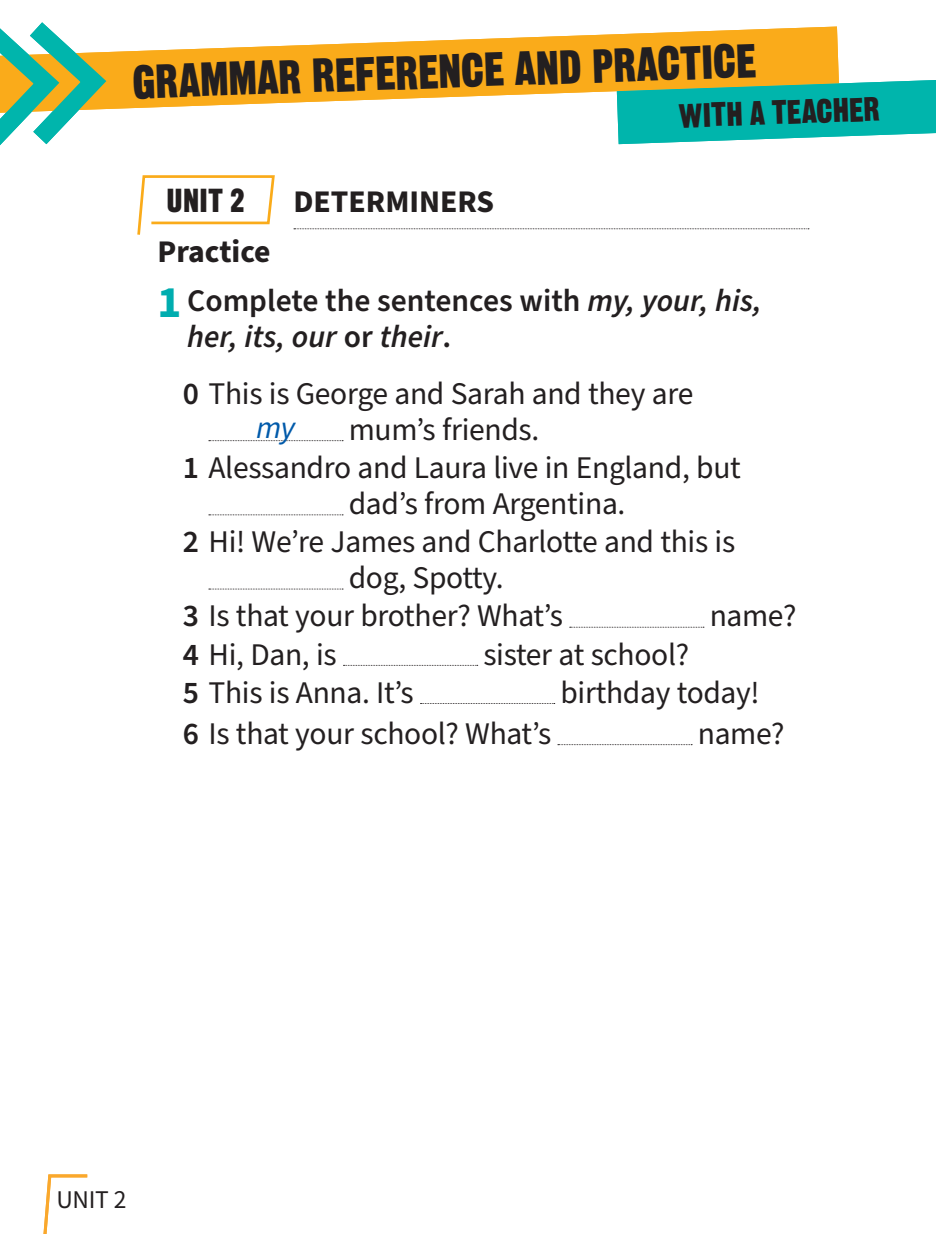
<style>
.page{position:relative;width:936px;height:1234px;background:#fff}
.page>*{position:absolute;margin:0;border:0;box-sizing:border-box;transform-origin:0 0}
.t1{font:46.5px "Gothic Thirteen Std";color:#231f20}
.t2{font:33px "Gothic Thirteen Std";color:#231f20}
.t3{font:32.4px "Gothic Thirteen Std";color:#231f20}
.t4{font:31.5px/57.3px "Source Sans Pro";letter-spacing:-.01em;color:#231f20}
.t5{font:600 31.5px/48.8px "Source Sans Pro";color:#231f20}
.t6{font:700 31.5px "Source Sans Pro";color:#231f20}
.t7{font:italic 31.5px "Source Sans Pro";color:#015aaa}
.t8{font:25.5px "Source Sans Pro";color:#231f20}
.s1{font-weight:700}
.s2{font-weight:700;font-size:45px;color:#00adaf}
.s3{font-style:italic}
.s4{font-weight:600;font-style:italic}
.s5{font-weight:600}
</style>
<div class="page">
<svg style="left:119px;top:27px;width:719px;height:82px;fill:#faab1a"></svg>
<svg style="left:616px;top:80px;width:319px;height:64px"></svg>
<svg style="left:0;top:22px;width:119px;height:124px"></svg>
<svg style="left:294px;top:228px;width:514px;height:1px"></svg>
<svg style="left:209px;top:440px;width:134px;height:1px"></svg>
<svg style="left:209px;top:514px;width:134px;height:1px"></svg>
<svg style="left:209px;top:588px;width:134px;height:1px"></svg>
<svg style="left:569px;top:626px;width:135px;height:1px"></svg>
<svg style="left:343px;top:664px;width:134px;height:1px"></svg>
<svg style="left:420px;top:703px;width:134px;height:1px"></svg>
<svg style="left:558px;top:744px;width:134px;height:1px"></svg>
<svg style="left:137px;top:175px;width:138px;height:60px"></svg>
<svg style="left:43px;top:1174px;width:44px;height:59px"></svg>
<h1 class="t1" style="left:131px;top:53px;width:626px;rotate:-2deg">GRAMMAR REFERENCE AND PRACTICE</h1>
<p class="t2" style="left:678px;top:95px;width:203px;rotate:-2deg">WITH A TEACHER</p>
<p class="t3" style="left:167px;top:180px;width:80px">UNIT 2</p>
<p class="t6" style="left:293px;top:180px;width:202px">DETERMINERS</p>
<p class="t5" style="left:157px;top:228px;width:605px"><span class="s1">Practice<br></span><span class="s2">1</span> Complete the sentences with <span class="s3">my, your, his,</span></p>
<p class="t4" style="left:183px;top:308px;width:512px"><span class="s4">her, its, our</span> <span class="s5">or</span> <span class="s4">their</span><span class="s5">.<br>0</span> This is George and Sarah and they are</p>
<p class="t7" style="left:256px;top:406px;width:40px">my</p>
<p class="t4" style="left:349px;top:402px;width:192px">mum’s friends.</p>
<p class="t4" style="left:183px;top:440px;width:559px"><span class="s5">1</span> Alessandro and Laura live in England, but</p>
<p class="t4" style="left:349px;top:476px;width:278px">dad’s from Argentina.</p>
<p class="t4" style="left:183px;top:514px;width:554px"><span class="s5">2</span> Hi! We’re James and Charlotte and this is</p>
<p class="t4" style="left:349px;top:550px;width:156px">dog, Spotty.</p>
<p class="t4" style="left:183px;top:588px;width:381px"><span class="s5">3</span> Is that your brother? What’s</p>
<p class="t4" style="left:709px;top:588px;width:88px">name?</p>
<p class="t4" style="left:183px;top:626px;width:155px"><span class="s5">4</span> Hi, Dan, is</p>
<p class="t4" style="left:483px;top:626px;width:207px">sister at school?</p>
<p class="t4" style="left:183px;top:664px;width:232px"><span class="s5">5</span> This is Anna. It’s</p>
<p class="t4" style="left:560px;top:664px;width:201px">birthday today!</p>
<p class="t4" style="left:183px;top:705px;width:370px"><span class="s5">6</span> Is that your school? What’s</p>
<p class="t4" style="left:697px;top:705px;width:88px">name?</p>
<p class="t8" style="left:56px;top:1182px;width:72px">Unit 2</p>
</div>
